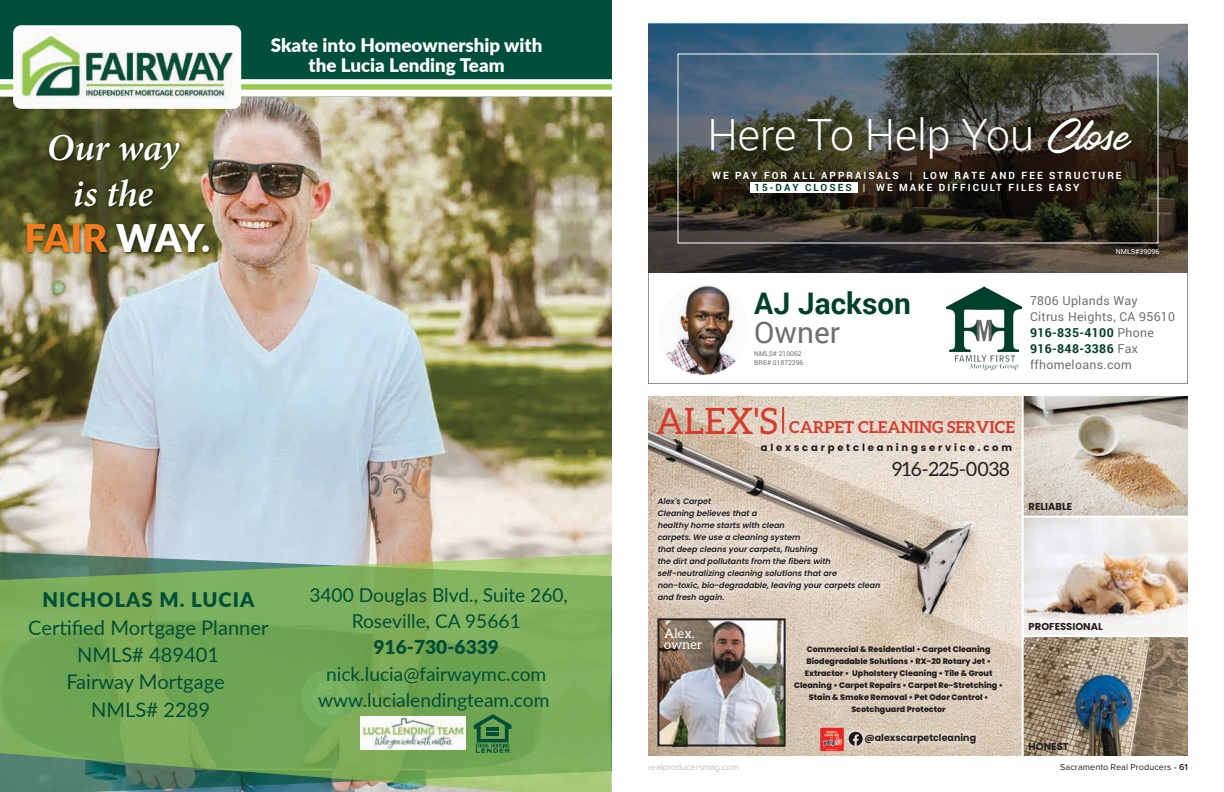
<style>
.page{position:relative;width:1224px;height:792px;background:#fff}
.page>*{position:absolute;margin:0;border:0;box-sizing:border-box;transform-origin:0 0}
.t1{font:300 43px "Roboto";color:#fff}
.t2{font:italic 600 38px/46.3px "Minion Pro";letter-spacing:-.005em;color:#fff;text-align:center}
.t3{font:900 38px "Lato";letter-spacing:-.05em;color:#f47d20}
.t4{font:700 29.8px "Roboto";color:#00402d}
.t5{font:29.8px "Roboto";color:#6e7072}
.t6{font:20.1px/27.5px "Lato";color:#004f39;text-align:center}
.t7{font:900 20.1px "Lato";letter-spacing:.05em;color:#004f39}
.t8{font:19.6px "Aleo";color:#231f20}
.t9{font:19.2px/26.2px "Lato";color:#004f39;text-align:center}
.t10{font:900 19.2px "Lato";color:#004f39}
.t11{font:900 18.7px/19.7px "Lato";color:#fff;text-align:center}
.t12{font:700 16.4px "Aleo";color:#d43c2d}
.t13{font:13px/11.6px "Aleo";color:#fff}
.t14{font:12.3px/15.8px "Roboto";letter-spacing:.025em;color:#6e7072}
.t15{font:700 10px/12.8px "Roboto";letter-spacing:.2em;color:#fff;text-align:center}
.t16{font:700 10px "Poppins";letter-spacing:.28em;color:#231f20}
.t17{font:700 10px "Poppins";color:#231f20}
.t18{font:700 9.5px "Poppins";color:#231f20}
.t19{font:9px "Proxima Nova";letter-spacing:.01em;color:#231f20}
.t20{font:9px "Proxima Nova";color:#bcbec0}
.t21{font:italic 600 8px/12px "Poppins";color:#231f20}
.t22{font:800 8px/12px "Poppins";color:#231f20;text-align:center}
.t23{font:7px "Roboto";color:#fff}
.t24{font:6.8px/8.5px "Roboto";color:#6e7072}
.s1{color:#fff}
.s2{font-family:"Hangbird";font-weight:400}
.s3{color:#00402d}
.s4{font-weight:700;color:#00402d}
.s5{font-weight:400;font-size:36.4px}
.s6{color:#19a8e0}
.s7{font-weight:600}
</style>
<div class="page">
<img style="left:0;top:97px;width:612px;height:454px">
<div style="left:0;top:0;width:612px;height:96px;background:#004f39"></div>
<svg style="left:0;top:84px;width:612px;height:6px;background:#9ece5f"></svg>
<div style="left:0;top:90px;width:612px;height:7px;background:#fff"></div>
<div style="left:0;top:79px;width:612px;height:5px;background:#fff"></div>
<img style="left:21px;top:125px;width:195px;height:144px">
<svg style="left:0;top:554px;width:611px;height:238px;background:#77a75e"></svg>
<img style="left:13px;top:25px;width:228px;height:84px">
<svg style="left:474px;top:714px;width:38px;height:39px"></svg>
<img style="left:361px;top:717px;width:104px;height:33px">
<svg style="left:648px;top:273px;width:540px;height:111px"></svg>
<svg style="left:648px;top:24px;width:540px;height:249px;background:#3e413c"></svg>
<div style="left:750px;top:182px;width:108px;height:11px;background:#fff"></div>
<img style="left:658px;top:285px;width:90px;height:90px;border-radius:45px">
<img style="left:648px;top:548px;width:374px;height:208px">
<img style="left:1024px;top:396px;width:164px;height:360px">
<hr style="left:1023px;top:516px;width:165px;height:2px;background:#fff">
<hr style="left:1023px;top:635px;width:165px;height:2px;background:#fff">
<img style="left:648px;top:396px;width:478px;height:152px">
<img style="left:651px;top:398px;width:368px;height:47px">
<hr style="left:782px;top:407px;width:2px;height:27px;background:#d43c2d">
<img style="left:648px;top:470px;width:306px;height:165px">
<img style="left:649px;top:488px;width:292px;height:134px">
<img style="left:1024px;top:617px;width:83px;height:23px">
<img style="left:1024px;top:737px;width:49px;height:19px">
<img style="left:838px;top:721px;width:149px;height:35px">
<svg style="left:849px;top:732px;width:14px;height:14px"></svg>
<img style="left:819px;top:726px;width:26px;height:27px">
<img style="left:660px;top:621px;width:123px;height:123px">
<div style="left:657px;top:618px;width:129px;height:129px;border:2px solid #231f20"></div>
<h2 class="t2" style="left:47px;top:124px;width:134px">Our way is the</h2>
<h2 class="t3" style="left:24px;top:210px;width:188px">FAIR <span class="s1">WAY.</span></h2>
<h3 class="t11" style="left:271px;top:35px;width:273px">Skate into Homeownership with the Lucia Lending Team</h3>
<h3 class="t7" style="left:43px;top:585px;width:213px">NICHOLAS M. LUCIA</h3>
<h3 class="t6" style="left:28px;top:613px;width:242px">Certified Mortgage Planner<br>NMLS# 489401<br>Fairway Mortgage<br>NMLS# 2289</h3>
<h3 class="t9" style="left:309px;top:581px;width:260px">3400 Douglas Blvd., Suite 260,<br>Roseville, CA 95661</h3>
<h3 class="t10" style="left:373px;top:633px;width:127px">916-730-6339</h3>
<h3 class="t9" style="left:318px;top:660px;width:233px">nick.lucia@fairwaymc.com www.lucialendingteam.com</h3>
<h1 class="t1" style="left:708px;top:105px;width:420px">Here To Help You <span class="s2">Close</span></h1>
<p class="t15" style="left:712px;top:168px;width:411px">WE PAY FOR ALL APPRAISALS | LOW RATE AND FEE STRUCTURE<br><span class="s3">15-DAY CLOSES</span> | WE MAKE DIFFICULT FILES EASY</p>
<h3 class="t4" style="left:754px;top:282px;width:158px">AJ Jackson</h3>
<h3 class="t5" style="left:754px;top:311px;width:87px">Owner</h3>
<p class="t24" style="left:754px;top:349px;width:51px">NMLS# 210062<br>BRE# 01872296</p>
<p class="t23" style="left:1116px;top:247px;width:45px">NMLS#39096</p>
<h3 class="t14" style="left:1030px;top:293px;width:147px">7806 Uplands Way<br>Citrus Heights, CA 95610<br><span class="s4">916-835-4100</span> Phone<br><span class="s4">916-848-3386</span> Fax ffhomeloans.com</h3>
<h3 class="t12" style="left:656px;top:418px;width:361px"><span class="s5">ALEX'S</span> CARPET CLEANING SERVICE</h3>
<p class="t16" style="left:761px;top:441px;width:253px">alexscarpetcleaningservice.com</p>
<p class="t21" style="left:658px;top:495px;width:224px">Alex's Carpet<br>Cleaning believes that a<br>healthy home starts with clean<br>carpets. We use a cleaning system<br>that deep cleans your carpets, flushing<br>the dirt and pollutants from the fibers with self-neutralizing cleaning solutions that are non-toxic, bio-degradable, leaving your carpets clean and fresh again.</p>
<h3 class="t8" style="left:892px;top:458px;width:119px">916-225-0038</h3>
<h3 class="t13" style="left:664px;top:627px;width:40px">Alex, owner</h3>
<p class="t22" style="left:794px;top:643px;width:211px">Commercial &amp; Residential • Carpet Cleaning Biodegradable Solutions • RX-20 Rotary Jet • Extractor • Upholstery Cleaning • Tile &amp; Grout Cleaning • Carpet Repairs • Carpet Re-Stretching • Stain &amp; Smoke Removal • Pet Odor Control • Scotchguard Protector</p>
<p class="t18" style="left:865px;top:732px;width:113px">@alexscarpetcleaning</p>
<p class="t17" style="left:1029px;top:501px;width:45px">RELIABLE</p>
<p class="t17" style="left:1029px;top:620px;width:76px">PROFESSIONAL</p>
<p class="t16" style="left:1029px;top:741px;width:42px">HONEST</p>
<p class="t20" style="left:648px;top:762px;width:92px">realproducersmag.com</p>
<p class="t19" style="left:1060px;top:762px;width:129px">Sacramento Real Producers <span class="s6">•</span> <span class="s7">61</span></p>
</div>
